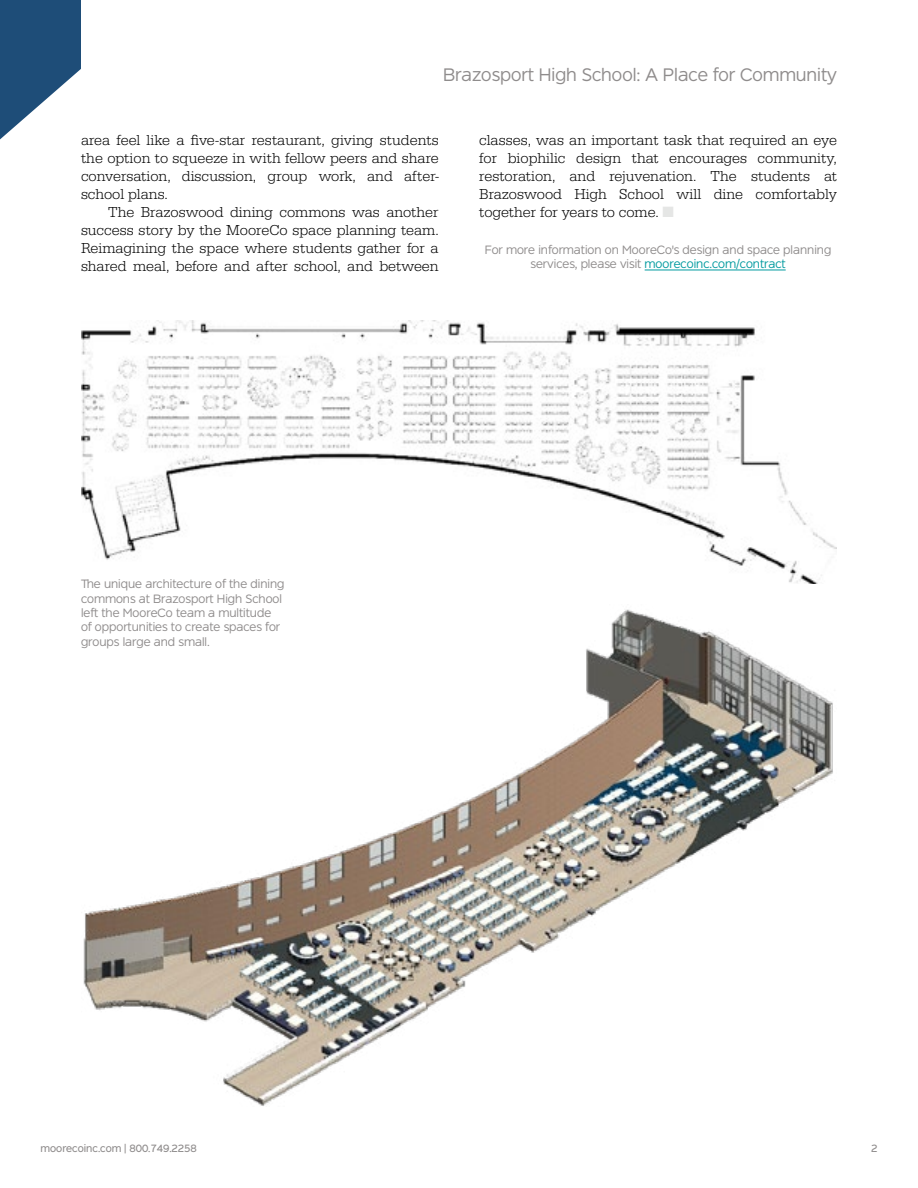
<style>
.page{position:relative;width:918px;height:1188px;background:#fff}
.page>*{position:absolute;margin:0;border:0;box-sizing:border-box;transform-origin:0 0}
.t1{font:300 18px "Dylan";color:#8f8c8c}
.t2{font:300 15px/18px "Serifa";color:#000;text-align:justify}
.t3{font:300 12px/14.4px "Dylan";color:#8f8c8c;text-align:center}
.t4{font:10.5px "Dylan";color:#8f8c8c}
.s1{color:#e5e6e5}
.s2{color:#009a9f}
</style>
<div class="page">
<img style="left:83px;top:609px;width:750px;height:497px">
<svg style="left:0;top:0;width:81px;height:139px"></svg>
<hr style="left:645px;top:270px;width:141px;height:1px;background:#009a9f">
<img style="left:81px;top:321px;width:756px;height:263px">
<p class="t1" style="left:443px;top:63px;width:395px">Brazosport High School: A Place for Community</p>
<p class="t2" style="left:81px;top:131px;width:359px">area feel like a five-star restaurant, giving students the option to squeeze in with fellow peers and share conversation, discussion, group work, and after&shy;school plans.</p>
<p class="t2" style="left:81px;top:203px;width:359px;text-indent:27px">The Brazoswood dining commons was another success story by the MooreCo space planning team.<br>Reimagining the space where students gather for a shared meal, before and after school, and between</p>
<p class="t2" style="left:479px;top:131px;width:359px">classes, was an important task that required an eye for biophilic design that encourages community, restoration, and rejuvenation. The students at Brazoswood High School will dine comfortably together for years to come. <span class="s1">■</span></p>
<p class="t3" style="left:485px;top:242px;width:348px">For more information on MooreCo's design and space planning services, please visit <span class="s2">moorecoinc.com/contract</span></p>
<p class="t3" style="left:81px;top:576px;width:205px;text-align:left">The unique architecture of the dining commons at Brazosport High School left the MooreCo team a multitude of opportunities to create spaces for groups large and small.</p>
<p class="t4" style="left:41px;top:1141px;width:158px">moorecoinc.com | 800.749.2258</p>
<p class="t4" style="left:871px;top:1141px;width:8px">2</p>
</div>
